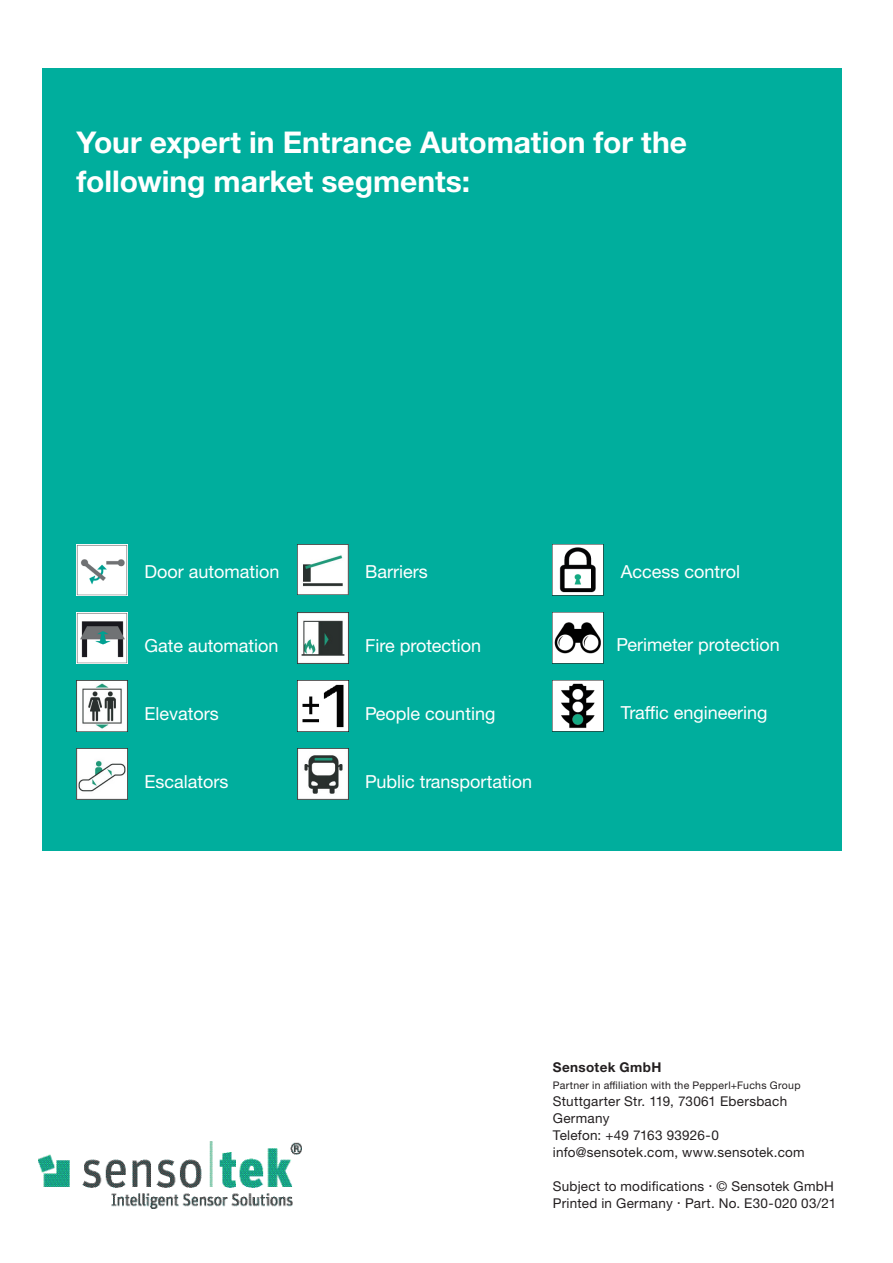
<style>
.page{position:relative;width:893px;height:1263px;background:#fff}
.page>*{position:absolute;margin:0;border:0;box-sizing:border-box;transform-origin:0 0}
.t1{font:700 30px/39.2px "Helvetica Neue LTW1 G";color:#fff}
.t2{font:18px "Helvetica Neue LTW1 G";color:#fff}
.t3{font:13.5px/17px "Helvetica Neue LTW1 G";letter-spacing:.02em;color:#231f20}
.t4{font:700 13.5px "Helvetica Neue LTW1 G";letter-spacing:.03em;color:#231f20}
.t5{font:10.5px "Helvetica Neue LTW1 G";letter-spacing:.025em;color:#231f20}
.s1{font-size:15px}
</style>
<div class="page">
<img style="left:39px;top:1142px;width:263px;height:66px">
<div style="left:43px;top:68px;width:799px;height:782px;background:#00ae9d"></div>
<img style="left:77px;top:544px;width:51px;height:51px">
<img style="left:77px;top:748px;width:51px;height:51px">
<img style="left:77px;top:612px;width:51px;height:51px">
<img style="left:77px;top:680px;width:51px;height:51px">
<img style="left:298px;top:544px;width:51px;height:51px">
<img style="left:298px;top:748px;width:51px;height:51px">
<img style="left:298px;top:612px;width:51px;height:51px">
<img style="left:298px;top:680px;width:51px;height:51px">
<img style="left:553px;top:544px;width:51px;height:51px">
<img style="left:553px;top:612px;width:51px;height:51px">
<img style="left:553px;top:680px;width:51px;height:51px">
<h1 class="t1" style="left:77px;top:123px;width:612px">Your expert in Entrance Automation for the following market segments:</h1>
<h2 class="t2" style="left:145px;top:561px;width:136px">Door automation</h2>
<h2 class="t2" style="left:621px;top:561px;width:121px">Access control</h2>
<h2 class="t2" style="left:365px;top:561px;width:64px">Barriers</h2>
<h2 class="t2" style="left:145px;top:634px;width:135px">Gate automation</h2>
<h2 class="t2" style="left:365px;top:634px;width:118px">Fire protection</h2>
<h2 class="t2" style="left:617px;top:634px;width:165px">Perimeter protection</h2>
<h2 class="t2" style="left:145px;top:702px;width:76px">Elevators</h2>
<h2 class="t2" style="left:365px;top:702px;width:132px">People counting</h2>
<h2 class="t2" style="left:621px;top:702px;width:148px">Traffic engineering</h2>
<h2 class="t2" style="left:145px;top:770px;width:85px">Escalators</h2>
<h2 class="t2" style="left:365px;top:770px;width:168px">Public transportation</h2>
<p class="t4" style="left:553px;top:1058px;width:110px">Sensotek GmbH</p>
<p class="t5" style="left:553px;top:1078px;width:249px">Partner in affiliation with the Pepperl+Fuchs Group</p>
<p class="t3" style="left:553px;top:1092px;width:253px">Stuttgarter Str. 119, 73061 Ebersbach<br>Germany<br>Telefon: +49 7163 93926-0 info@sensotek.com, www.sensotek.com</p>
<p class="t3" style="left:553px;top:1177px;width:285px">Subject to modifications <span class="s1">·</span> © Sensotek GmbH<br>Printed in Germany <span class="s1">·</span> Part. No. E30-020 03/21</p>
</div>
